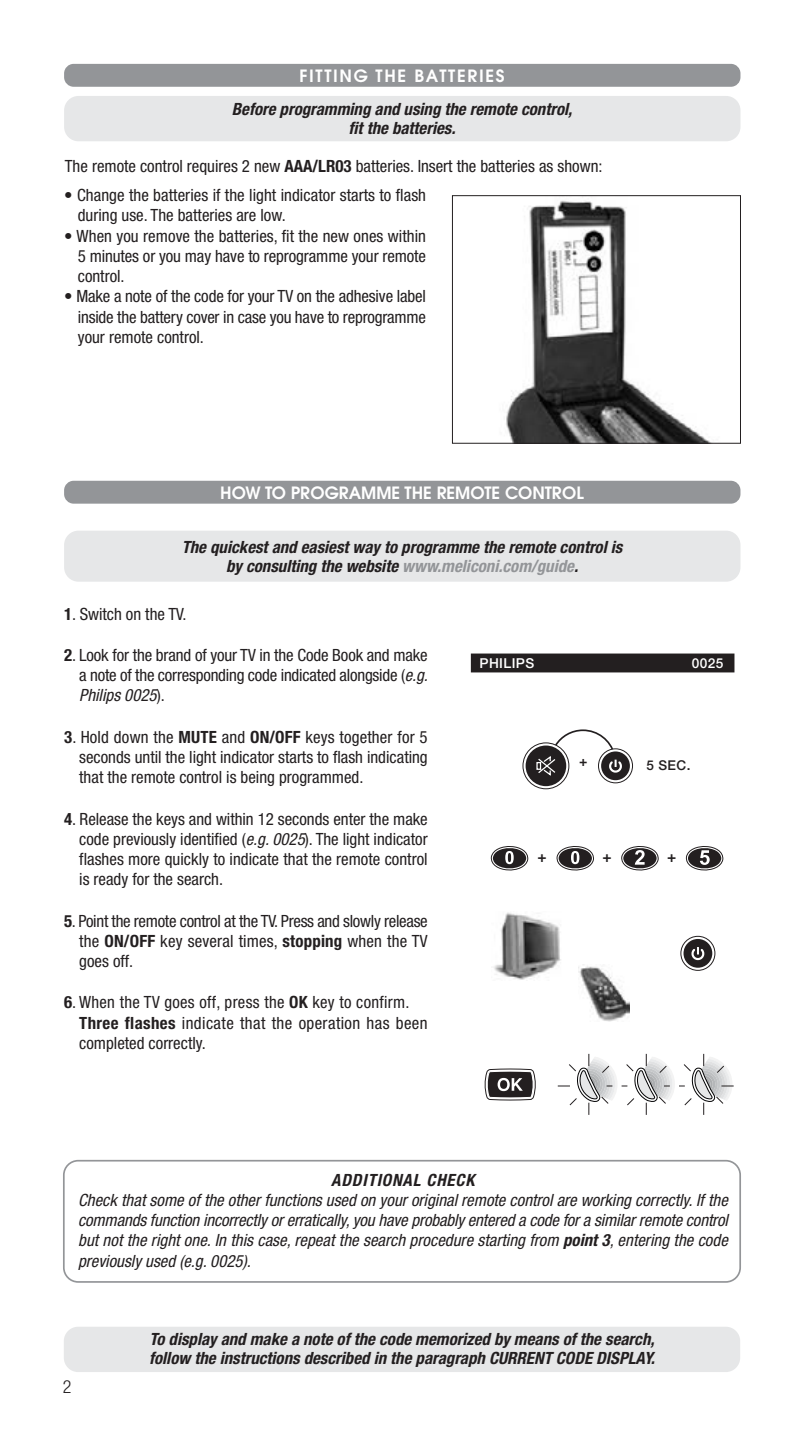
<style>
.page{position:relative;width:804px;height:1442px;background:#fff}
.page>*{position:absolute;margin:0;border:0;box-sizing:border-box;transform-origin:0 0}
.t1{font:300 condensed 18px "Helvetica Neue";color:#231f20}
.t2{font:condensed 16.88px/20.2px "Helvetica Neue";color:#231f20;text-align:justify}
.t3{font:italic 700 condensed 16.88px/18.4px "Helvetica Neue";color:#231f20;text-align:center}
.t4{font:italic condensed 16.88px/20.2px "Helvetica Neue";color:#231f20;text-align:justify}
.t5{font:condensed 16.88px/20.2px "Helvetica Neue";letter-spacing:.02em;color:#231f20}
.t6{font:600 16.88px "Avant Garde";color:#fff}
.t7{font:600 16.88px "Avant Garde";letter-spacing:.1em;color:#fff}
.t8{font:700 15.3px "Helvetica Neue";color:#231f20}
.t9{font:700 13.95px "Helvetica Neue";color:#231f20}
.t10{font:500 13.72px "Helvetica Neue";letter-spacing:.03em;color:#fff}
.t11{font:500 13.5px "Helvetica Neue";color:#231f20}
.s1{font-weight:700}
.s2{color:#939598}
.s3{font-style:italic}
</style>
<div class="page">
<div style="left:64px;top:530px;width:676px;height:51px;background:#e6e7e8;border-radius:14px"></div>
<div style="left:64px;top:481px;width:676px;height:22px;background:#939598;border-radius:10px"></div>
<div style="left:471px;top:653px;width:263px;height:19px;background:#231f20;border:2px solid #231f20"></div>
<div style="left:64px;top:64px;width:676px;height:23px;background:#939598;border-radius:10px"></div>
<div style="left:64px;top:96px;width:676px;height:45px;background:#e6e7e8;border-radius:14px"></div>
<img style="left:506px;top:200px;width:204px;height:242px">
<div style="left:452px;top:195px;width:289px;height:249px;border:1px solid #231f20"></div>
<div style="left:64px;top:1326px;width:676px;height:46px;background:#e6e7e8;border-radius:14px"></div>
<div style="left:63px;top:1159px;width:678px;height:123px;border:2px solid #939598;border-radius:14px"></div>
<svg style="left:598px;top:748px;width:35px;height:35px"></svg>
<div style="left:601px;top:751px;width:29px;height:29px;background:#231f20;border-radius:50%"></div>
<svg style="left:522px;top:742px;width:47px;height:47px"></svg>
<div style="left:525px;top:745px;width:41px;height:41px;background:#231f20;border-radius:50%"></div>
<svg style="left:536px;top:729px;width:87px;height:48px"></svg>
<svg style="left:621px;top:846px;width:38px;height:25px"></svg>
<svg style="left:685px;top:846px;width:39px;height:25px"></svg>
<svg style="left:490px;top:846px;width:39px;height:25px"></svg>
<svg style="left:556px;top:846px;width:38px;height:25px"></svg>
<svg style="left:484px;top:1068px;width:52px;height:32px"></svg>
<svg style="left:557px;top:1053px;width:177px;height:62px"></svg>
<img style="left:493px;top:912px;width:68px;height:68px">
<svg style="left:680px;top:936px;width:35px;height:34px"></svg>
<div style="left:683px;top:939px;width:29px;height:28px;background:#231f20;border-radius:50%"></div>
<svg style="left:691px;top:947px;width:14px;height:14px"></svg>
<img style="left:579px;top:966px;width:50px;height:55px">
<p class="t7" style="left:299px;top:69px;width:207px">FITTING THE BATTERIES</p>
<p class="t3" style="left:232px;top:101px;width:345px">Before programming and using the remote control, fit the batteries.</p>
<p class="t2" style="left:65px;top:157px;width:539px">The remote control requires 2 new <span class="s1">AAA/LR03</span> batteries. Insert the batteries as shown:</p>
<p class="t2" style="left:78px;top:186px;width:350px;text-indent:-14px">• Change the batteries if the light indicator starts to flash during use. The batteries are low.</p>
<p class="t2" style="left:78px;top:227px;width:350px;text-indent:-14px">• When you remove the batteries, fit the new ones within 5 minutes or you may have to reprogramme your remote control.</p>
<p class="t2" style="left:78px;top:288px;width:350px;text-indent:-14px">• Make a note of the code for your TV on the adhesive label inside the battery cover in case you have to reprogramme your remote control.</p>
<p class="t6" style="left:220px;top:486px;width:365px">HOW TO PROGRAMME THE REMOTE CONTROL</p>
<p class="t3" style="left:182px;top:539px;width:445px">The quickest and easiest way to programme the remote controlis by consulting the website <span class="s2">www.meliconi.com/guide</span>.</p>
<p class="t2" style="left:64px;top:605px;width:124px"><span class="s1">1</span>. Switch on the TV.</p>
<p class="t2" style="left:79px;top:646px;width:353px;text-align:left;text-indent:-15px"><span class="s1">2</span>. Look for the brand of your TV in the Code Book and make a note of the corresponding code indicated alongside (<span class="s3">e.g.<br>Philips 0025</span>) .</p>
<p class="t2" style="left:79px;top:728px;width:350px;text-indent:-15px"><span class="s1">3</span>. Hold down the <span class="s1">MUTE</span> and <span class="s1">ON/OFF</span> keys together for 5 seconds until the light indicator starts to flash indicating that the remote control is being programmed.</p>
<p class="t2" style="left:79px;top:810px;width:350px;text-indent:-15px"><span class="s1">4</span>. Release the keys and within 12 seconds enter the make code previously identified (<span class="s3">e.g.0025</span>). The light indicator flashes more quickly to indicate that the remote control is ready for the search.</p>
<p class="t2" style="left:79px;top:912px;width:350px;text-indent:-15px"><span class="s1">5</span>. Point the remote control at the TV. Press and slowly release the <span class="s1">ON/OFF</span> key several times, <span class="s1">stopping</span> when the TV goes off.</p>
<p class="t5" style="left:79px;top:993px;width:350px;text-indent:-15px"><span class="s1">6</span>. When the TV goes off, press the <span class="s1">OK</span> key to confirm.<br><span class="s1">Three flashes</span> indicate that the operation has been completed correctly.</p>
<p class="t10" style="left:479px;top:658px;width:56px">PHILIPS</p>
<p class="t10" style="left:692px;top:658px;width:33px">0025</p>
<p class="t9" style="left:579px;top:756px;width:10px">+</p>
<p class="t11" style="left:646px;top:760px;width:46px">5 SEC.</p>
<p class="t8" style="left:537px;top:851px;width:11px">+</p>
<p class="t8" style="left:602px;top:851px;width:11px">+</p>
<p class="t8" style="left:667px;top:851px;width:11px">+</p>
<p class="t3" style="left:331px;top:1171px;width:145px">ADDITIONAL CHECK</p>
<p class="t4" style="left:78px;top:1191px;width:654px">Check that some of the otherfunctions used on youroriginalremote controlare working correctly.If the commands function incorrectly orerratically,you have probably entered a code fora similarremote control but not the right one.In this case,repeat the search procedure starting from <span class="s1">point 3</span>,entering the code previously used (e.g.0025).</p>
<p class="t1" style="left:63px;top:1379px;width:10px">2</p>
<p class="t3" style="left:149px;top:1331px;width:510px;text-align:left">To display and make a note of the code memorized by means of the search, follow the instructions described in the paragraph CURRENT CODE DISPLAY.</p>
</div>
